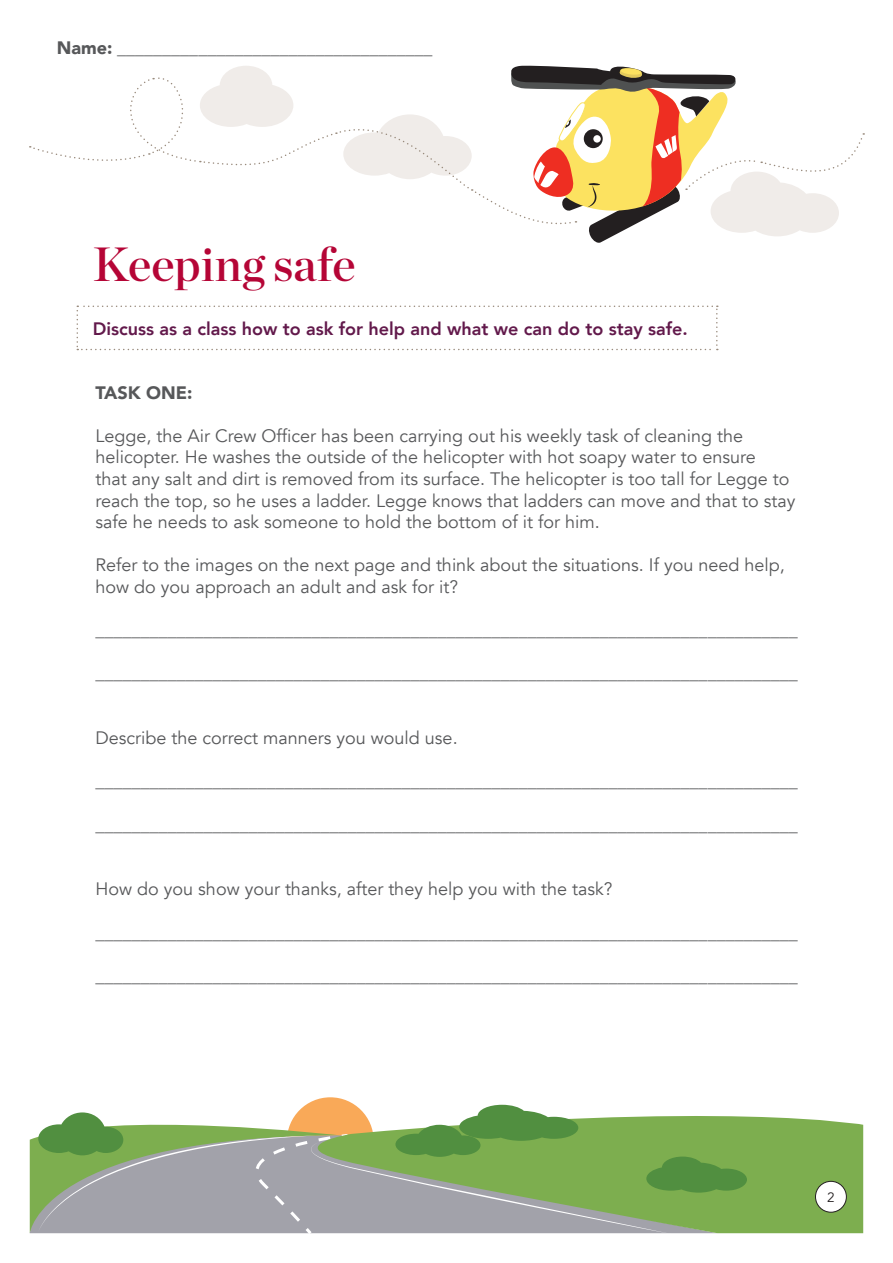
<style>
.page{position:relative;width:893px;height:1263px;background:#fff}
.page>*{position:absolute;margin:0;border:0;box-sizing:border-box;transform-origin:0 0}
.t1{font:48px "Chronicle Display Semi";color:#b50536}
.Normal_para{font:18px/21.6px "Avenir";color:#57585a}
.abc_list{font:18px "Avenir";color:#57585a}
.t2{font:800 18px "Avenir";color:#62194b}
.abc_list-2{font:900 18px "Avenir";color:#57585a}
.t3{font:13.5px "Avenir";color:#231f20}
.s1{font-weight:900}
</style>
<div class="page">
<svg style="left:306px;top:1100px;width:557px;height:133px;fill:#7dae4f"></svg>
<svg style="left:30px;top:1105px;width:717px;height:129px;background:#9ab087"></svg>
<svg style="left:30px;top:65px;width:834px;height:178px"></svg>
<div style="left:815px;top:1181px;width:31px;height:31px;background:#fff;border-radius:50%"></div>
<div style="left:815px;top:1181px;width:32px;height:31px;border:1px solid #231f20;border-radius:50%"></div>
<svg style="left:77px;top:306px;width:641px;height:44px"></svg>
<p class="abc_list" style="left:57px;top:37px;width:377px"><span class="s1">Name:</span> ___________________________________</p>
<p class="t1" style="left:93px;top:227px;width:264px">Keeping safe</p>
<p class="t2" style="left:93px;top:315px;width:596px">Discuss as a class how to ask for help and what we can do to stay safe.</p>
<p class="abc_list-2" style="left:96px;top:377px;width:98px">TASK ONE:</p>
<p class="Normal_para" style="left:96px;top:425px;width:701px">Legge, the Air Crew Officer has been carrying out his weekly task of cleaning the helicopter. He washes the outside of the helicopter with hot soapy water to ensure<br>that any salt and dirt is removed from its surface. The helicopter is too tall for Legge to reach the top, so he uses a ladder. Legge knows that ladders can move and that to stay safe he needs to ask someone to hold the bottom of it for him.</p>
<p class="Normal_para" style="left:96px;top:555px;width:691px">Refer to the images on the next page and think about the situations. If you need help, how do you approach an adult and ask for it?</p>
<p class="abc_list" style="left:96px;top:619px;width:703px">______________________________________________________________________________</p>
<p class="abc_list" style="left:96px;top:662px;width:703px">______________________________________________________________________________</p>
<p class="Normal_para" style="left:96px;top:728px;width:364px">Describe the correct manners you would use.</p>
<p class="abc_list" style="left:96px;top:770px;width:703px">______________________________________________________________________________</p>
<p class="abc_list" style="left:96px;top:814px;width:703px">______________________________________________________________________________</p>
<p class="Normal_para" style="left:96px;top:879px;width:518px">How do you show your thanks, after they help you with the task?</p>
<p class="abc_list" style="left:96px;top:922px;width:703px">______________________________________________________________________________</p>
<p class="abc_list" style="left:96px;top:965px;width:703px">______________________________________________________________________________</p>
<p class="t3" style="left:827px;top:1189px;width:9px">2</p>
</div>
